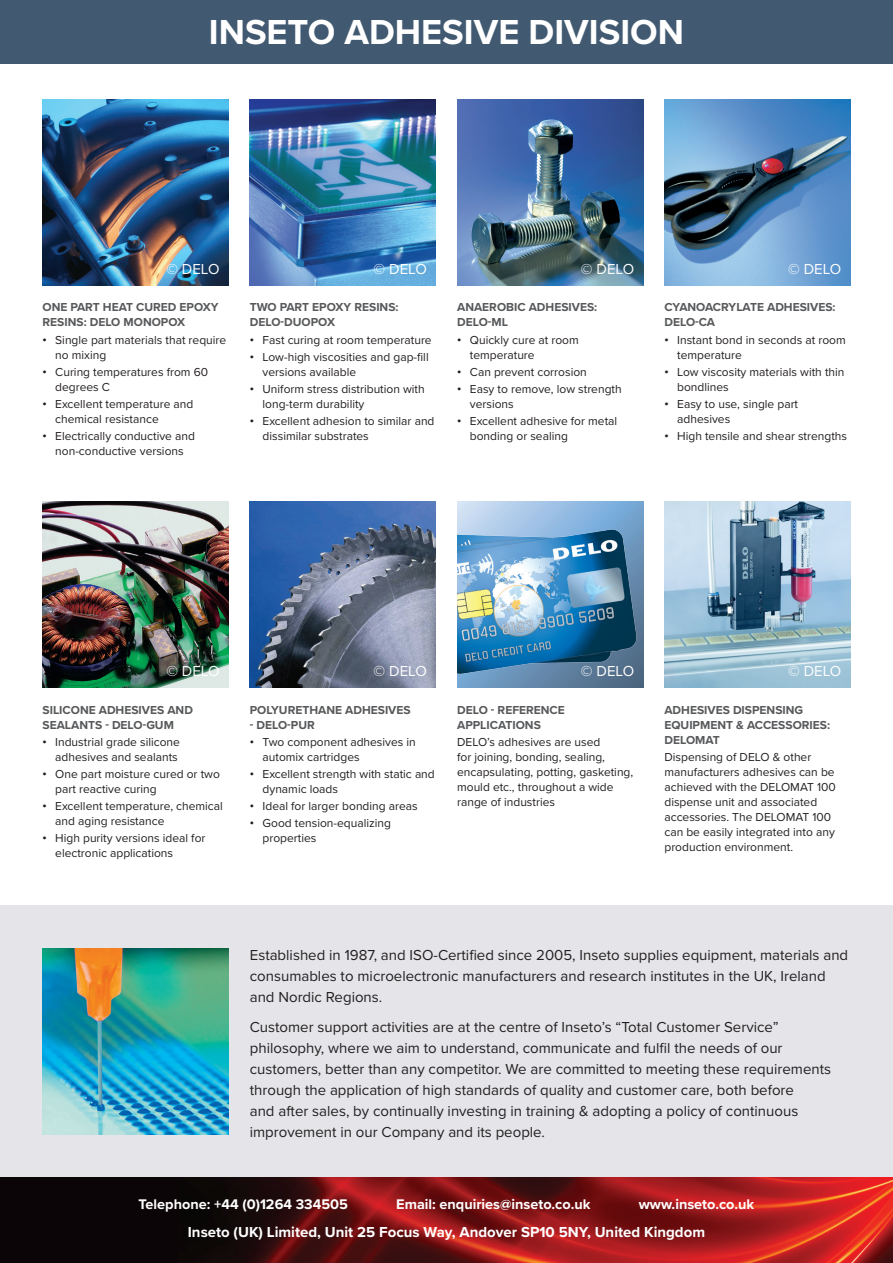
<style>
.page{position:relative;width:893px;height:1263px;background:#fff}
.page>*{position:absolute;margin:0;border:0;box-sizing:border-box;transform-origin:0 0}
.t1{font:700 36px "Proxima Nova";color:#fff}
.t2{font:15px/21px "Proxima Nova";color:#231f20}
.t3{font:700 15px "Proxima Nova";color:#fff}
.t4{font:15px "Proxima Nova";color:#fff}
.t5{font:700 14.4px "Proxima Nova";color:#fff}
.t6{font:12px/15px "Proxima Nova";color:#231f20}
.t7{font:700 12px/15px "Proxima Nova";color:#57585a}
.s1{font-weight:700}
</style>
<div class="page">
<div style="left:0;top:906px;width:893px;height:308px;background:#e5e5e9"></div>
<img style="left:43px;top:99px;width:186px;height:186px">
<img style="left:43px;top:502px;width:186px;height:186px">
<img style="left:43px;top:948px;width:186px;height:186px">
<img style="left:250px;top:99px;width:186px;height:186px">
<img style="left:250px;top:502px;width:186px;height:186px">
<img style="left:457px;top:99px;width:186px;height:186px">
<img style="left:457px;top:502px;width:186px;height:186px">
<img style="left:664px;top:99px;width:186px;height:186px">
<img style="left:664px;top:502px;width:186px;height:186px">
<div style="left:0;top:0;width:893px;height:64px;background:#425a71"></div>
<div style="left:0;top:1178px;width:893px;height:85px;background:#0b0507"></div>
<img style="left:230px;top:1178px;width:663px;height:85px">
<h1 class="t1" style="left:209px;top:5px;width:477px">INSETO ADHESIVE DIVISION</h1>
<p class="t4" style="left:166px;top:258px;width:55px">© DELO</p>
<p class="t4" style="left:374px;top:258px;width:55px">© DELO</p>
<p class="t4" style="left:581px;top:258px;width:55px">© DELO</p>
<p class="t4" style="left:788px;top:258px;width:55px">© DELO</p>
<p class="t7" style="left:43px;top:300px;width:178px">ONE PART HEAT CURED EPOXY<br>RESINS: DELO MONOPOX</p>
<p class="t6" style="left:55px;top:331px;width:172px;text-indent:-13px"><span class="s1">•</span> Single part materials that require no mixing</p>
<p class="t6" style="left:55px;top:364px;width:154px;text-indent:-13px"><span class="s1">•</span> Curing temperatures from 60 degrees C</p>
<p class="t6" style="left:55px;top:396px;width:140px;text-indent:-13px"><span class="s1">•</span> Excellent temperature and chemical resistance</p>
<p class="t6" style="left:43px;top:428px;width:154px;text-align:center"><span class="s1">•</span> Electrically conductive and non-conductive versions</p>
<p class="t7" style="left:250px;top:300px;width:150px">TWO PART EPOXY RESINS:<br>DELO-DUOPOX</p>
<p class="t6" style="left:250px;top:331px;width:183px"><span class="s1">•</span> Fast curing at room temperature</p>
<p class="t6" style="left:263px;top:349px;width:168px;text-indent:-13px"><span class="s1">•</span> Low-high viscosities and gap-fill versions available</p>
<p class="t6" style="left:263px;top:381px;width:164px;text-indent:-13px"><span class="s1">•</span> Uniform stress distribution with long-term durability</p>
<p class="t6" style="left:263px;top:413px;width:173px;text-indent:-13px"><span class="s1">•</span> Excellent adhesion to similar and dissimilar substrates</p>
<p class="t7" style="left:457px;top:300px;width:142px">ANAEROBIC ADHESIVES:<br>DELO-ML</p>
<p class="t6" style="left:470px;top:331px;width:110px;text-indent:-13px"><span class="s1">•</span> Quickly cure at room temperature</p>
<p class="t6" style="left:457px;top:364px;width:131px"><span class="s1">•</span> Can prevent corrosion</p>
<p class="t6" style="left:470px;top:381px;width:153px;text-indent:-13px"><span class="s1">•</span> Easy to remove, low strength versions</p>
<p class="t6" style="left:470px;top:413px;width:149px;text-indent:-13px"><span class="s1">•</span> Excellent adhesive for metal bonding or sealing</p>
<p class="t7" style="left:664px;top:300px;width:173px">CYANOACRYLATE ADHESIVES:<br>DELO-CA</p>
<p class="t6" style="left:677px;top:331px;width:170px;text-indent:-13px"><span class="s1">•</span> Instant bond in seconds at room temperature</p>
<p class="t6" style="left:677px;top:364px;width:169px;text-indent:-13px"><span class="s1">•</span> Low viscosity materials with thin bondlines</p>
<p class="t6" style="left:677px;top:396px;width:122px;text-indent:-13px"><span class="s1">•</span> Easy to use, single part adhesives</p>
<p class="t6" style="left:664px;top:428px;width:184px"><span class="s1">•</span> High tensile and shear strengths</p>
<p class="t4" style="left:166px;top:660px;width:55px">© DELO</p>
<p class="t7" style="left:43px;top:702px;width:152px">SILICONE ADHESIVES AND<br>SEALANTS - DELO-GUM</p>
<p class="t6" style="left:43px;top:734px;width:139px;text-align:right"><span class="s1">•</span> Industrial grade silicone adhesives and sealants</p>
<p class="t6" style="left:55px;top:766px;width:166px;text-indent:-13px"><span class="s1">•</span> One part moisture cured or two part reactive curing</p>
<p class="t6" style="left:55px;top:798px;width:169px;text-indent:-13px"><span class="s1">•</span> Excellent temperature, chemical and aging resistance</p>
<p class="t6" style="left:55px;top:830px;width:152px;text-indent:-13px"><span class="s1">•</span> High purity versions ideal for electronic applications</p>
<p class="t4" style="left:374px;top:660px;width:55px">© DELO</p>
<p class="t7" style="left:250px;top:702px;width:162px">POLYURETHANE ADHESIVES</p>
<p class="t7" style="left:250px;top:717px;width:66px">- DELO-PUR</p>
<p class="t6" style="left:263px;top:734px;width:155px;text-indent:-13px"><span class="s1">•</span> Two component adhesives in automix cartridges</p>
<p class="t6" style="left:263px;top:766px;width:174px;text-indent:-13px"><span class="s1">•</span> Excellent strength with static and dynamic loads</p>
<p class="t6" style="left:250px;top:798px;width:169px"><span class="s1">•</span> Ideal for larger bonding areas</p>
<p class="t6" style="left:263px;top:815px;width:130px;text-indent:-13px"><span class="s1">•</span> Good tension-equalizing properties</p>
<p class="t4" style="left:581px;top:660px;width:55px">© DELO</p>
<p class="t7" style="left:457px;top:702px;width:109px">DELO - REFERENCE<br>APPLICATIONS</p>
<p class="t6" style="left:457px;top:734px;width:178px">DELO’s adhesives are used<br>for joining, bonding, sealing, encapsulating, potting, gasketing, mould etc., throughout a wide range of industries</p>
<p class="t4" style="left:788px;top:660px;width:55px">© DELO</p>
<p class="t7" style="left:664px;top:702px;width:167px">ADHESIVES DISPENSING<br>EQUIPMENT &amp; ACCESSORIES:<br>DELOMAT</p>
<p class="t6" style="left:664px;top:749px;width:173px">Dispensing of DELO &amp; other manufacturers adhesives can be achieved with the DELOMAT 100 dispense unit and associated accessories. The DELOMAT 100 can be easily integrated into any production environment.</p>
<p class="t2" style="left:250px;top:944px;width:600px">Established in 1987, and ISO-Certified since 2005, Inseto supplies equipment, materials and consumables to microelectronic manufacturers and research institutes in the UK, Ireland and Nordic Regions.</p>
<p class="t2" style="left:250px;top:1015px;width:583px">Customer support activities are at the centre of Inseto’s “Total Customer Service” philosophy, where we aim to understand, communicate and fulfil the needs of our customers, better than any competitor. We are committed to meeting these requirements through the application of high standards of quality and customer care, both before<br>and after sales, by continually investing in training &amp; adopting a policy of continuous improvement in our Company and its people.</p>
<p class="t5" style="left:139px;top:1193px;width:211px">Telephone: +44 (0)1264 334505</p>
<p class="t5" style="left:396px;top:1193px;width:196px">Email: enquiries@inseto.co.uk</p>
<p class="t5" style="left:639px;top:1193px;width:117px">www.inseto.co.uk</p>
<p class="t3" style="left:188px;top:1220px;width:519px">Inseto (UK) Limited, Unit 25 Focus Way, Andover SP10 5NY, United Kingdom</p>
</div>
